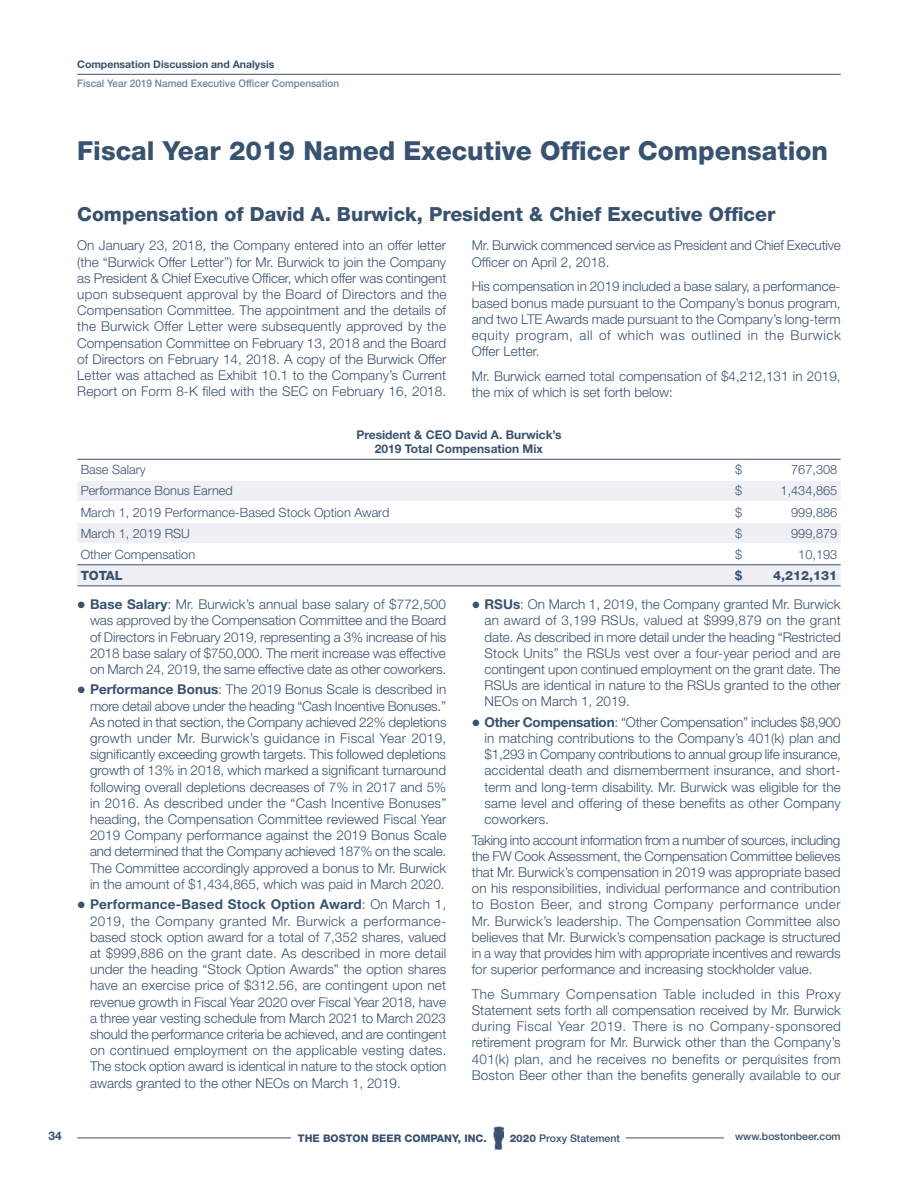
<style>
.page{position:relative;width:918px;height:1188px;background:#fff}
.page>*{position:absolute;margin:0;border:0;box-sizing:border-box;transform-origin:0 0}
.title2_statement_pxy{font:800 26.25px "Helvetica Neue LT Std";color:#38526f}
.title3{font:800 19.5px "Helvetica Neue LT Std";color:#38526f}
.t1{font:300 13.5px/16.2px "Helvetica Neue LT Std";color:#38526f;text-align:justify}
.tab_current_L{font:300 12.75px "Helvetica Neue LT Std";color:#38526f}
.tab_current_R{font:300 12.75px "Helvetica Neue LT Std";color:#38526f}
.tab_total_R{font:800 12.75px "Helvetica Neue LT Std";color:#38526f}
.tab_total_L{font:800 12.75px "Helvetica Neue LT Std";color:#38526f}
.tab_total_R-2{font:700 12.75px "Helvetica Neue LT Std";color:#38526f}
.tab_header_c{font:700 12px/14.4px "Helvetica Neue LT Std";color:#38526f;text-align:center}
.t2{font:500 10.5px "Helvetica Neue LT Std";color:#738199;scale:.95 1}
.t3{font:500 10.5px "Helvetica Neue LT Std";color:#38526f}
.t4{font:700 10.5px "Helvetica Neue LT Std";color:#38526f}
.t5{font:800 10.5px "Helvetica Neue LT Std";color:#38526f}
.s1{font-weight:700}
.s2{font-weight:800}
</style>
<div class="page">
<hr style="left:77px;top:1138px;width:764px;height:1px;background:#38526f">
<div style="left:292px;top:1119px;width:334px;height:23px;background:#fff"></div>
<img style="left:493px;top:1127px;width:10px;height:22px">
<div style="left:724px;top:1133px;width:117px;height:7px;background:#fff"></div>
<hr style="left:77px;top:74px;width:764px;height:1px;background:#38526f">
<svg style="left:77px;top:481px;width:764px;height:105px;fill:#f0eff3"></svg>
<hr style="left:77px;top:501px;width:331px;height:1px;background:#fff">
<hr style="left:408px;top:501px;width:340px;height:1px;background:#fff">
<hr style="left:748px;top:501px;width:93px;height:1px;background:#fff">
<hr style="left:77px;top:522px;width:331px;height:1px;background:#fff">
<hr style="left:408px;top:522px;width:340px;height:1px;background:#fff">
<hr style="left:748px;top:522px;width:93px;height:1px;background:#fff">
<hr style="left:77px;top:543px;width:331px;height:1px;background:#fff">
<hr style="left:408px;top:543px;width:340px;height:1px;background:#fff">
<hr style="left:748px;top:543px;width:93px;height:1px;background:#fff">
<hr style="left:77px;top:459px;width:331px;height:1px;background:#38526f">
<hr style="left:408px;top:459px;width:340px;height:1px;background:#38526f">
<hr style="left:748px;top:459px;width:93px;height:1px;background:#38526f">
<hr style="left:77px;top:564px;width:331px;height:1px;background:#38526f">
<hr style="left:408px;top:564px;width:340px;height:1px;background:#38526f">
<hr style="left:748px;top:564px;width:93px;height:1px;background:#38526f">
<hr style="left:77px;top:586px;width:331px;height:1px;background:#38526f">
<hr style="left:408px;top:586px;width:340px;height:1px;background:#38526f">
<hr style="left:748px;top:586px;width:93px;height:1px;background:#38526f">
<p class="t4" style="left:77px;top:57px;width:199px">Compensation Discussion and Analysis</p>
<p class="t2" style="left:77px;top:77px;width:277px">Fiscal Year 2019 Named Executive Officer Compensation</p>
<p class="title2_statement_pxy" style="left:77px;top:135px;width:752px">Fiscal Year 2019 Named Executive Officer Compensation</p>
<p class="title3" style="left:77px;top:203px;width:700px">Compensation of David A. Burwick, President &amp; Chief Executive Officer</p>
<p class="t1" style="left:77px;top:237px;width:371px">On January 23, 2018, the Company entered into an offer letter (the “Burwick Offer Letter”) for Mr. Burwick to join the Company as President &amp; Chief Executive Officer, which offer was contingent upon subsequent approval by the Board of Directors and the Compensation Committee. The appointment and the details of the Burwick Offer Letter were subsequently approved by the Compensation Committee on February 13, 2018 and the Board of Directors on February 14, 2018. A copy of the Burwick Offer Letter was attached as Exhibit 10.1 to the Company’s Current Report on Form 8-K filed with the SEC on February 16, 2018.</p>
<p class="t1" style="left:472px;top:237px;width:371px">Mr. Burwick commenced service as President and Chief Executive<br>Officer on April 2, 2018.</p>
<p class="t1" style="left:472px;top:278px;width:371px">His compensation in 2019 included a base salary, a performance&shy;based bonus made pursuant to the Company’s bonus program, and two LTE Awards made pursuant to the Company’s long‑term equity program, all of which was outlined in the Burwick Offer Letter.</p>
<p class="t1" style="left:472px;top:368px;width:370px">Mr. Burwick earned total compensation of $4,212,131 in 2019, the mix of which is set forth below:</p>
<p class="tab_header_c" style="left:356px;top:427px;width:207px">President &amp; CEO David A. Burwick’s<br>2019 Total Compensation Mix</p>
<p class="tab_current_L" style="left:81px;top:462px;width:66px">Base Salary</p>
<p class="tab_current_R" style="left:735px;top:462px;width:9px">$</p>
<p class="tab_current_R" style="left:791px;top:462px;width:48px">767,308</p>
<p class="tab_current_L" style="left:81px;top:483px;width:154px">Performance Bonus Earned</p>
<p class="tab_current_R" style="left:735px;top:483px;width:9px">$</p>
<p class="tab_current_R" style="left:781px;top:483px;width:58px">1,434,865</p>
<p class="tab_current_L" style="left:81px;top:504px;width:310px">March 1, 2019 Performance-Based Stock Option Award</p>
<p class="tab_current_R" style="left:735px;top:504px;width:9px">$</p>
<p class="tab_current_R" style="left:791px;top:504px;width:48px">999,886</p>
<p class="tab_current_L" style="left:81px;top:525px;width:111px">March 1, 2019 RSU</p>
<p class="tab_current_R" style="left:735px;top:525px;width:9px">$</p>
<p class="tab_current_R" style="left:791px;top:525px;width:48px">999,879</p>
<p class="tab_current_L" style="left:81px;top:546px;width:116px">Other Compensation</p>
<p class="tab_current_R" style="left:735px;top:546px;width:9px">$</p>
<p class="tab_current_R" style="left:798px;top:546px;width:40px">10,193</p>
<p class="tab_total_L" style="left:81px;top:568px;width:44px">TOTAL</p>
<p class="tab_total_R-2" style="left:735px;top:567px;width:9px">$</p>
<p class="tab_total_R" style="left:773px;top:568px;width:66px">4,212,131</p>
<p class="t1" style="left:90px;top:596px;width:358px"><span class="s1">Base Salary</span>: Mr. Burwick’s annual base salary of $772,500 was approved by the Compensation Committee and the Board of Directors in February 2019, representing a 3% increase of his 2018 base salary of $750,000. The merit increase was effective on March 24, 2019, the same effective date as other coworkers.</p>
<p class="t1" style="left:90px;top:681px;width:358px"><span class="s1">Performance Bonus</span>: The 2019 Bonus Scale is described in more detail above under the heading “Cash Incentive Bonuses.” As noted in that section, the Company achieved 22% depletions growth under Mr. Burwick’s guidance in Fiscal Year 2019, significantly exceeding growth targets. This followed depletions growth of 13% in 2018, which marked a significant turnaround following overall depletions decreases of 7% in 2017 and 5% in 2016. As described under the “Cash Incentive Bonuses” heading, the Compensation Committee reviewed Fiscal Year 2019 Company performance against the 2019 Bonus Scale and determined that the Company achieved 187% on the scale.<br>The Committee accordingly approved a bonus to Mr. Burwick in the amount of $1,434,865, which was paid in March 2020.</p>
<p class="t1" style="left:90px;top:896px;width:358px"><span class="s1">Performance-Based Stock Option Award</span>: On March 1, 2019, the Company granted Mr. Burwick a performance&shy;based stock option award for a total of 7,352 shares, valued at $999,886 on the grant date. As described in more detail under the heading “Stock Option Awards” the option shares have an exercise price of $312.56, are contingent upon net revenue growth in Fiscal Year 2020 over Fiscal Year 2018, have a three year vesting schedule from March 2021 to March 2023 should the performance criteria be achieved, and are contingent on continued employment on the applicable vesting dates.<br>The stock option award is identical in nature to the stock option awards granted to the other NEOs on March 1, 2019.</p>
<p class="t1" style="left:485px;top:596px;width:358px"><span class="s1">RSUs</span>: On March 1, 2019, the Company granted Mr. Burwick an award of 3,199 RSUs, valued at $999,879 on the grant date. As described in more detail under the heading “Restricted Stock Units” the RSUs vest over a four-year period and are contingent upon continued employment on the grant date. The RSUs are identical in nature to the RSUs granted to the other NEOs on March 1, 2019.</p>
<p class="t1" style="left:485px;top:714px;width:358px"><span class="s1">Other Compensation</span>: “Other Compensation” includes $8,900 in matching contributions to the Company’s 401(k) plan and $1,293 in Company contributions to annual group life insurance, accidental death and dismemberment insurance, and short&shy;term and long-term disability. Mr. Burwick was eligible for the same level and offering of these benefits as other Company coworkers.</p>
<p class="t1" style="left:472px;top:831px;width:370px">Taking into account information from a number of sources, including the FW Cook Assessment, the Compensation Committee believes that Mr. Burwick’s compensation in 2019 was appropriate based on his responsibilities, individual performance and contribution to Boston Beer, and strong Company performance under Mr. Burwick’s leadership. The Compensation Committee also believes that Mr. Burwick’s compensation package is structured in a way that provides him with appropriate incentives and rewards for superior performance and increasing stockholder value.</p>
<p class="t1" style="left:472px;top:986px;width:371px">The Summary Compensation Table included in this Proxy Statement sets forth all compensation received by Mr. Burwick during Fiscal Year 2019. There is no Company-sponsored retirement program for Mr. Burwick other than the Company’s 401(k) plan, and he receives no benefits or perquisites from Boston Beer other than the benefits generally available to our</p>
<p class="tab_header_c" style="left:49px;top:1129px;width:15px">34</p>
<p class="t5" style="left:298px;top:1132px;width:190px">THE BOSTON BEER COMPANY, INC.</p>
<p class="t3" style="left:510px;top:1132px;width:112px"><span class="s2">2020</span> Proxy Statement</p>
<p class="t3" style="left:735px;top:1130px;width:107px">www.bostonbeer.com</p>
</div>
